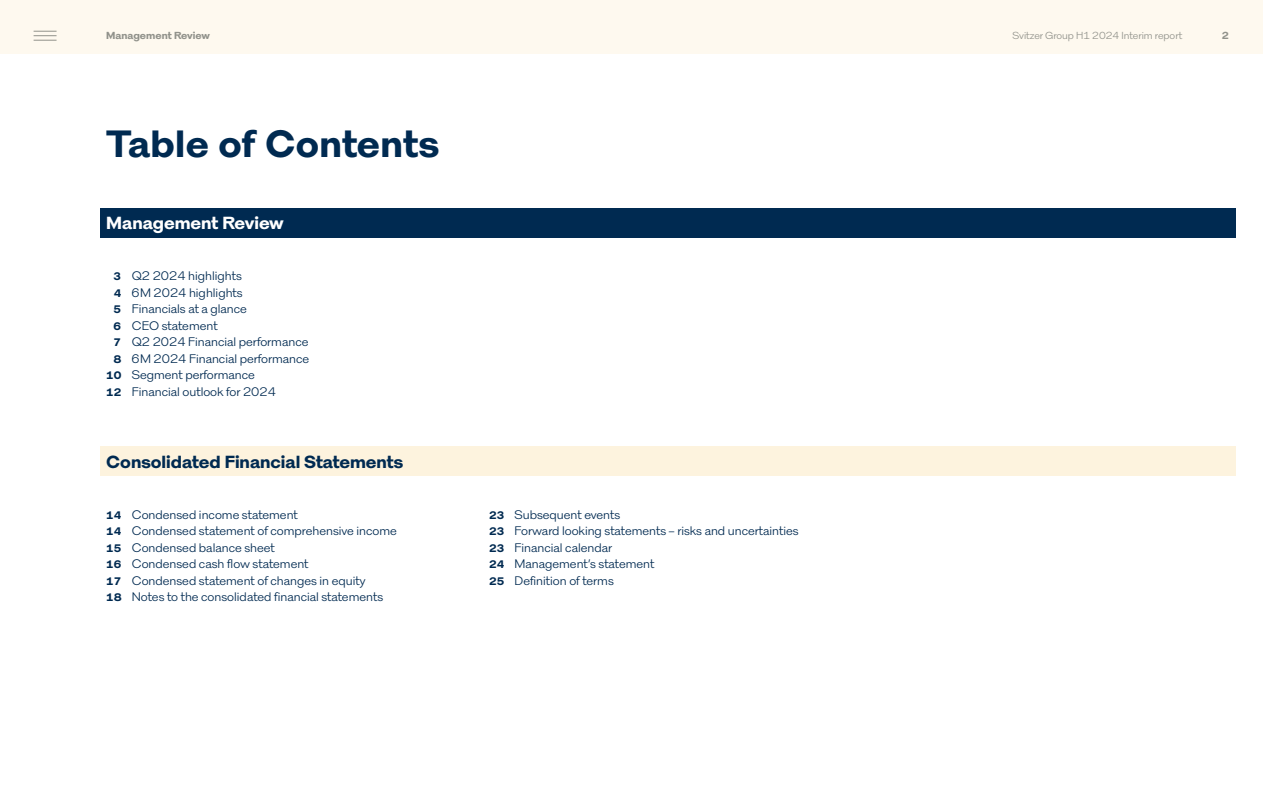
<style>
.page{position:relative;width:1263px;height:787px;background:#fff}
.page>*{position:absolute;margin:0;border:0;box-sizing:border-box;transform-origin:0 0}
.t1{font:700 39px "Svitzer Prop";letter-spacing:.01em;color:#002a51}
.t2{font:700 18px "Svitzer Tab";color:#002a51}
.t3{font:700 18px "Svitzer Tab";color:#fff}
.t4{font:12.75px/16.5px "Svitzer Tab";color:#002a51}
.t5{font:10.5px "Svitzer Tab";color:#91928b}
.t6{font:700 10.5px "Svitzer Tab";color:#91928b}
.s1{font-weight:700;font-size:11.25px}
</style>
<div class="page">
<div style="left:0;top:0;width:1263px;height:54px;background:#fef9ef"></div>
<div style="left:100px;top:208px;width:1135px;height:29px;background:#002a51"></div>
<div style="left:100px;top:446px;width:1135px;height:29px;background:#fdf3de"></div>
<svg style="left:34px;top:31px;width:23px;height:10px"></svg>
<p class="t6" style="left:106px;top:28px;width:105px">Management Review</p>
<p class="t5" style="left:1012px;top:28px;width:171px">Svitzer Group H1 2024 Interim report</p>
<p class="t6" style="left:1222px;top:28px;width:9px">2</p>
<h1 class="t1" style="left:106px;top:114px;width:334px">Table of Contents</h1>
<h2 class="t3" style="left:106px;top:209px;width:179px">Management Review</h2>
<p class="t4" style="left:114px;top:267px;width:130px"><span class="s1">3</span> Q2 2024 highlights</p>
<p class="t4" style="left:114px;top:283px;width:130px"><span class="s1">4</span> 6M 2024 highlights</p>
<p class="t4" style="left:114px;top:300px;width:135px"><span class="s1">5</span> Financials at a glance</p>
<p class="t4" style="left:114px;top:316px;width:106px"><span class="s1">6</span> CEO statement</p>
<p class="t4" style="left:114px;top:333px;width:196px"><span class="s1">7</span> Q2 2024 Financial performance</p>
<p class="t4" style="left:114px;top:349px;width:197px"><span class="s1">8</span> 6M 2024 Financial performance</p>
<p class="t4" style="left:106px;top:366px;width:150px"><span class="s1">10</span> Segment performance</p>
<p class="t4" style="left:106px;top:382px;width:171px"><span class="s1">12</span> Financial outlook for 2024</p>
<h2 class="t2" style="left:106px;top:448px;width:298px">Consolidated Financial Statements</h2>
<p class="t4" style="left:106px;top:505px;width:292px"><span class="s1">14</span> Condensed income statement<br><span class="s1">14</span> Condensed statement of comprehensive income <span class="s1">15</span> Condensed balance sheet<br><span class="s1">16</span> Condensed cash flow statement<br><span class="s1">17</span> Condensed statement of changes in equity<br><span class="s1">18</span> Notes to the consolidated financial statements</p>
<p class="t4" style="left:489px;top:505px;width:311px"><span class="s1">23</span> Subsequent events<br><span class="s1">23</span> Forward looking statements – risks and uncertainties<br><span class="s1">23</span> Financial calendar<br><span class="s1">24</span> Management’s statement<br><span class="s1">25</span> Definition of terms</p>
</div>
